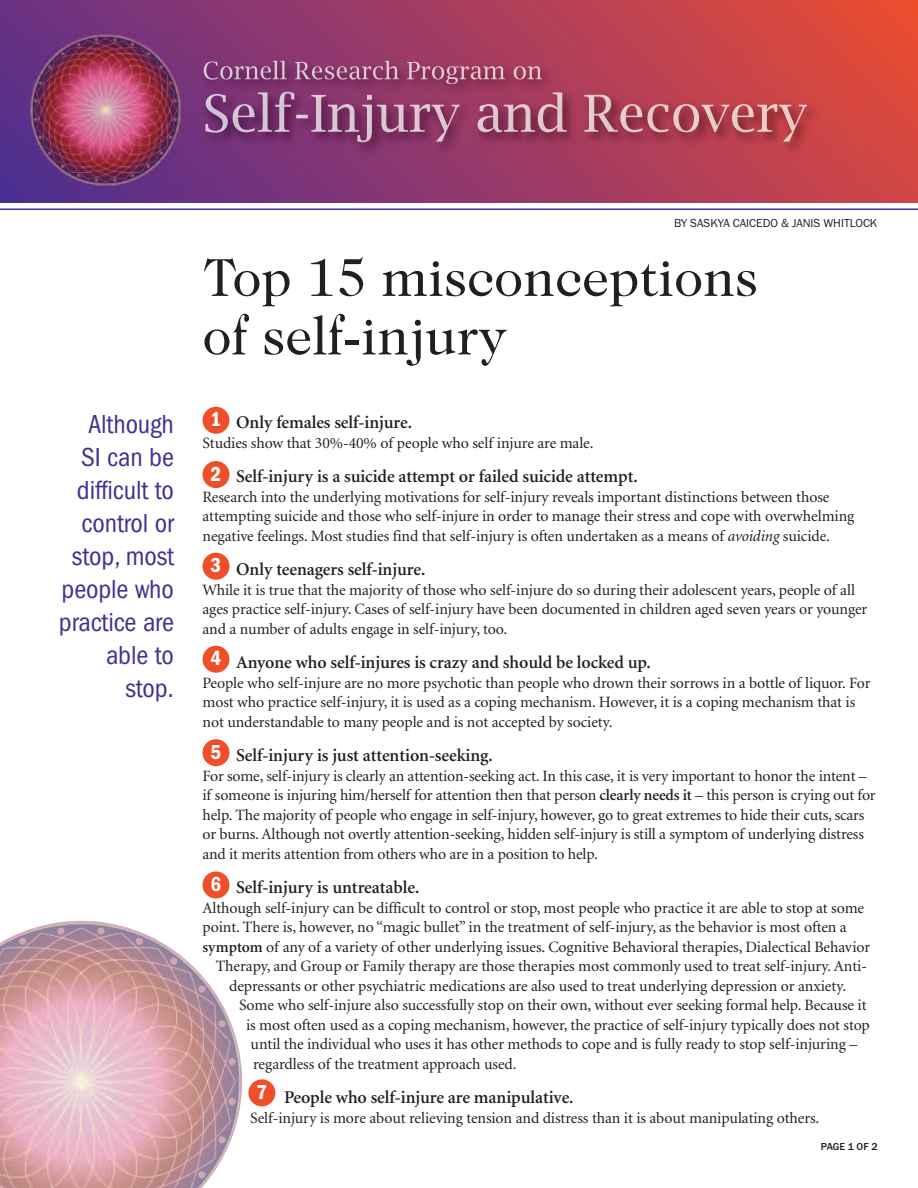
<style>
.page{position:relative;width:918px;height:1188px;background:#fff}
.page>*{position:absolute;margin:0;border:0;box-sizing:border-box;transform-origin:0 0}
.t1{font:54px/58.5px "Caslon Two Twenty Four";color:#231f20}
.t2{font:condensed 27px/33px "Franklin Gothic";letter-spacing:-.005em;color:#452f92;text-align:right}
.t3{font:600 condensed 21px "Franklin Gothic";color:#fff}
.t4{font:600 18px "Minion";letter-spacing:-.005em;color:#231f20}
.t5{font:15.75px/19.5px "Minion";letter-spacing:-.005em;color:#231f20}
.t6{font:12px "Franklin Gothic";color:#231f20}
.t7{font:500 10.5px "Franklin Gothic";letter-spacing:-.01em;color:#231f20}
.s1{font-style:italic}
.s2{font-weight:600}
</style>
<div class="page">
<svg style="left:0;top:0;width:918px;height:202px"></svg>
<img style="left:189px;top:52px;width:675px;height:149px">
<img style="left:204px;top:61px;width:157px;height:19px">
<img style="left:205px;top:92px;width:297px;height:50px">
<img style="left:27px;top:32px;width:156px;height:156px">
<hr style="left:0;top:208px;width:918px;height:2px;background:#452f92">
<img style="left:0;top:921px;width:242px;height:267px">
<div style="left:203px;top:407px;width:26px;height:27px;background:#f04d29;border-radius:50%"></div>
<div style="left:203px;top:461px;width:26px;height:27px;background:#f04d29;border-radius:50%"></div>
<div style="left:203px;top:553px;width:26px;height:27px;background:#f04d29;border-radius:50%"></div>
<div style="left:203px;top:646px;width:26px;height:27px;background:#f04d29;border-radius:50%"></div>
<div style="left:203px;top:739px;width:26px;height:27px;background:#f04d29;border-radius:50%"></div>
<div style="left:203px;top:872px;width:26px;height:26px;background:#f04d29;border-radius:50%"></div>
<div style="left:248px;top:1079px;width:27px;height:27px;background:#f04d29;border-radius:50%"></div>
<h2 class="t2" style="left:59px;top:410px;width:117px">Although<br>SI can be difficult to control or stop, most people who practice are able to stop.</h2>
<p class="t6" style="left:674px;top:216px;width:205px">BY SASKYA CAICEDO &amp; JANIS WHITLOCK</p>
<h1 class="t1" style="left:202px;top:252px;width:557px">Top 15 misconceptions of self-injury</h1>
<h3 class="t3" style="left:211px;top:412px;width:12px">1</h3>
<p class="t4" style="left:236px;top:415px;width:177px">Only females self-injure.</p>
<p class="t5" style="left:202px;top:434px;width:393px">Studies show that 30%-40% of people who self injure are male.</p>
<p class="t4" style="left:236px;top:469px;width:403px">Self-injury is a suicide attempt or failed suicide attempt.</p>
<p class="t5" style="left:202px;top:488px;width:653px">Research into the underlying motivations for self-injury reveals important distinctions between those attempting suicide and those who self-injure in order to manage their stress and cope with overwhelming negative feelings. Most studies find that self-injury is often undertaken as a means of <span class="s1">avoiding</span> suicide.</p>
<p class="t4" style="left:236px;top:562px;width:191px">Only teenagers self-injure.</p>
<p class="t5" style="left:202px;top:581px;width:666px">While it is true that the majority of those who self-injure do so during their adolescent years, people of all ages practice self-injury. Cases of self-injury have been documented in children aged seven years or younger and a number of adults engage in self-injury, too.</p>
<p class="t4" style="left:236px;top:655px;width:416px">Anyone who self-injures is crazy and should be locked up.</p>
<p class="t5" style="left:202px;top:674px;width:670px">People who self-injure are no more psychotic than people who drown their sorrows in a bottle of liquor. For most who practice self-injury, it is used as a coping mechanism. However, it is a coping mechanism that is not understandable to many people and is not accepted by society.</p>
<p class="t4" style="left:236px;top:748px;width:258px">Self-injury is just attention-seeking.</p>
<p class="t5" style="left:202px;top:767px;width:675px">For some, self-injury is clearly an attention-seeking act. In this case, it is very important to honor the intent – if someone is injuring him/herself for attention then that person <span class="s2">clearly needs it</span> – this person is crying out for help. The majority of people who engage in self-injury, however, go to great extremes to hide their cuts, scars or burns. Although not overtly attention-seeking, hidden self-injury is still a symptom of underlying distress and it merits attention from others who are in a position to help.</p>
<p class="t4" style="left:236px;top:880px;width:185px">Self-injury is untreatable.</p>
<p class="t5" style="left:202px;top:899px;width:663px">Although self-injury can be difficult to control or stop, most people who practice it are able to stop at some</p>
<p class="t5" style="left:203px;top:919px;width:646px">point. There is, however, no “magic bullet” in the treatment of self-injury, as the behavior is most often a</p>
<p class="t5" style="left:203px;top:938px;width:669px"><span class="s2">symptom</span> of any of a variety of other underlying issues. Cognitive Behavioral therapies, Dialectical Behavior</p>
<p class="t5" style="left:216px;top:958px;width:653px">Therapy, and Group or Family therapy are those therapies most commonly used to treat self-injury. Anti-</p>
<p class="t5" style="left:229px;top:977px;width:619px">depressants or other psychiatric medications are also used to treat underlying depression or anxiety.</p>
<p class="t5" style="left:239px;top:997px;width:629px">Some who self-injure also successfully stop on their own, without ever seeking formal help. Because it</p>
<p class="t5" style="left:246px;top:1016px;width:625px">is most often used as a coping mechanism, however, the practice of self-injury typically does not stop</p>
<p class="t5" style="left:251px;top:1036px;width:608px">until the individual who uses it has other methods to cope and is fully ready to stop self-injuring –</p>
<p class="t5" style="left:253px;top:1055px;width:265px">regardless of the treatment approach used.</p>
<p class="t4" style="left:284px;top:1090px;width:291px">People who self-injure are manipulative.</p>
<p class="t5" style="left:250px;top:1109px;width:571px">Self-injury is more about relieving tension and distress than it is about manipulating others.</p>
<p class="t7" style="left:821px;top:1140px;width:58px">PAGE 1 OF 2</p>
<h3 class="t3" style="left:211px;top:467px;width:12px">2</h3>
<h3 class="t3" style="left:211px;top:558px;width:12px">3</h3>
<h3 class="t3" style="left:211px;top:651px;width:12px">4</h3>
<h3 class="t3" style="left:211px;top:745px;width:12px">5</h3>
<h3 class="t3" style="left:211px;top:877px;width:12px">6</h3>
<h3 class="t3" style="left:257px;top:1085px;width:12px">7</h3>
</div>
